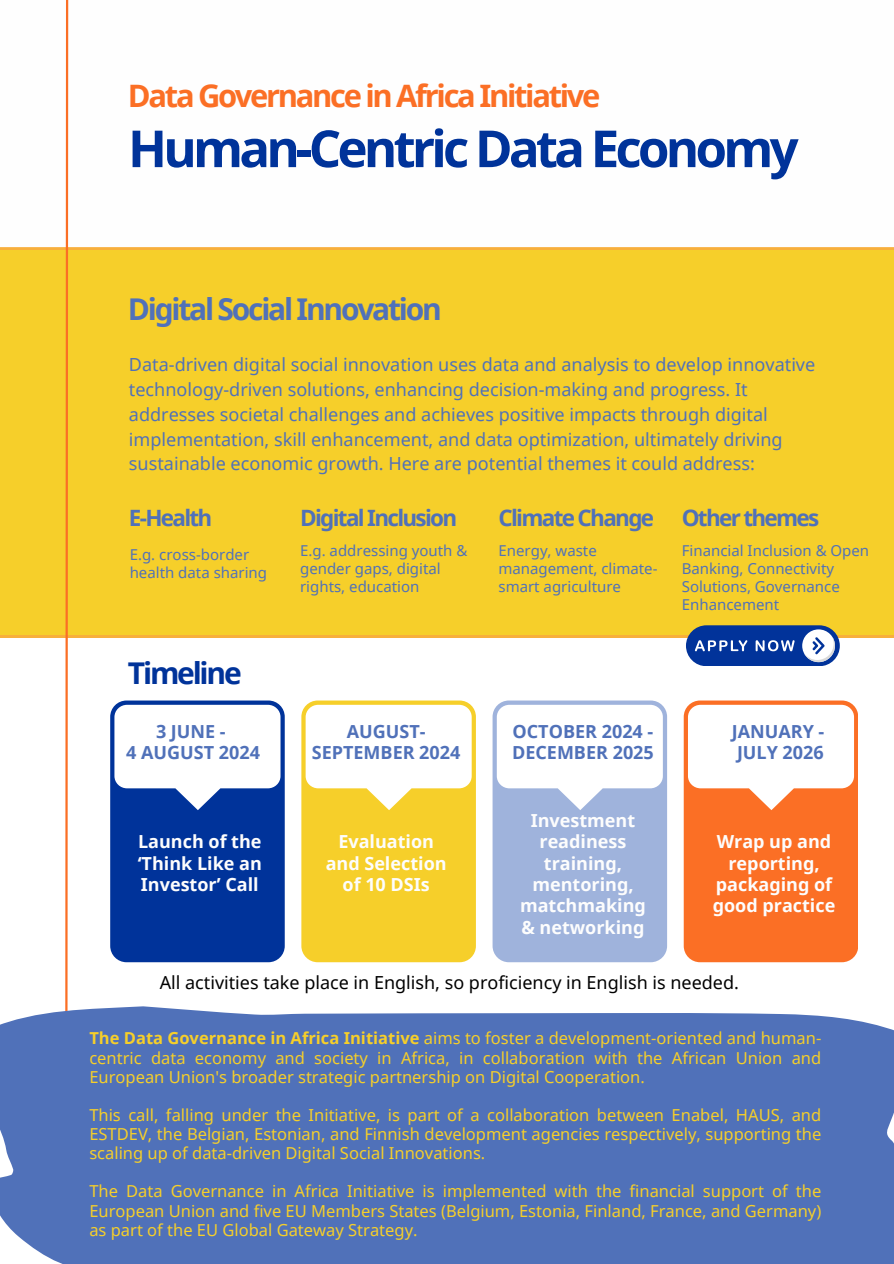
<style>
.page{position:relative;width:894px;height:1264px;background:#fff}
.page>*{position:absolute;margin:0;border:0;box-sizing:border-box;transform-origin:0 0}
.t1{font:700 51px "Noto Sans";letter-spacing:-.075em;color:#00339a}
.t2{font:700 30.9px "Noto Sans";letter-spacing:-.075em;color:#fb6f25}
.t3{font:700 30px "Noto Sans";letter-spacing:-.075em;color:#5071b9}
.t4{font:700 30px "Noto Sans";letter-spacing:-.075em;color:#00339a}
.t5{font:700 22.5px "Noto Sans";letter-spacing:-.075em;color:#5071b9}
.t6{font:18px/24.8px "Noto Sans";color:#5071b9}
.t7{font:700 18px/21.3px "Noto Sans";color:#fdfdfd;text-align:center}
.t8{font:700 18px/21.3px "Noto Sans";color:#5071b9;text-align:center}
.t9{font:18px "Noto Sans";color:#000}
.t10{font:16.5px/19.2px "Noto Sans";color:#f6cf2a;text-align:justify}
.t11{font:15px/18px "Noto Sans";color:#5071b9}
.s1{font-weight:700}
</style>
<div class="page">
<div style="left:0;top:249px;width:893px;height:388px;background:#f6cf2a"></div>
<svg style="left:0;top:247px;width:893px;height:2px;background:#f8b448"></svg>
<svg style="left:64px;top:0;width:5px;height:1006px"></svg>
<div style="left:0;top:1006px;width:893px;height:257px;background:#5071b9"></div>
<div style="left:110px;top:700px;width:175px;height:262px;background:#00339a;border-radius:16px"></div>
<svg style="left:114px;top:704px;width:166px;height:106px"></svg>
<div style="left:301px;top:700px;width:175px;height:262px;background:#f6cf2a;border-radius:16px"></div>
<svg style="left:305px;top:704px;width:166px;height:106px"></svg>
<div style="left:492px;top:700px;width:175px;height:262px;background:#9fb3dc;border-radius:16px"></div>
<svg style="left:496px;top:704px;width:166px;height:106px"></svg>
<div style="left:683px;top:700px;width:174px;height:262px;background:#fb6f25;border-radius:16px"></div>
<svg style="left:687px;top:704px;width:166px;height:106px"></svg>
<div style="left:685px;top:625px;width:154px;height:40px;background:#01339a;border-radius:20px"></div>
<div style="left:802px;top:629px;width:32px;height:33px;background:#fff;border-radius:50%"></div>
<svg style="left:803px;top:636px;width:31px;height:26px"></svg>
<svg style="left:694px;top:640px;width:53px;height:11px"></svg>
<svg style="left:755px;top:640px;width:39px;height:11px"></svg>
<h2 class="t2" style="left:128px;top:74px;width:474px">Data Governance in Africa Initiative</h2>
<h1 class="t1" style="left:128px;top:113px;width:672px">Human-Centric Data Economy</h1>
<p class="t3" style="left:128px;top:288px;width:315px">Digital Social Innovation</p>
<h3 class="t6" style="left:129px;top:352px;width:687px">Data-driven digital social innovation uses data and analysis to develop innovative technology-driven solutions, enhancing decision-making and progress. It addresses societal challenges and achieves positive impacts through digital implementation, skill enhancement, and data optimization, ultimately driving sustainable economic growth. Here are potential themes it could address:</h3>
<p class="t5" style="left:129px;top:502px;width:85px">E-Health</p>
<h3 class="t11" style="left:130px;top:545px;width:139px">E.g. cross-border health data sharing</h3>
<p class="t5" style="left:681px;top:502px;width:139px">Other themes</p>
<h4 class="t11" style="left:681px;top:541px;width:189px">Financial Inclusion &amp; Open<br>Banking, Connectivity<br>Solutions, Governance<br>Enhancement</h4>
<h3 class="t5" style="left:300px;top:502px;width:159px">Digital Inclusion</h3>
<p class="t11" style="left:300px;top:541px;width:169px">E.g. addressing youth &amp; gender gaps, digital rights, education</p>
<p class="t5" style="left:498px;top:502px;width:157px">Climate Change</p>
<h2 class="t11" style="left:498px;top:541px;width:160px">Energy, waste management, climate&shy;smart agriculture</h2>
<h2 class="t4" style="left:128px;top:651px;width:115px">Timeline</h2>
<h4 class="t8" style="left:126px;top:720px;width:135px">3 JUNE -<br>4 AUGUST 2024</h4>
<h4 class="t8" style="left:312px;top:720px;width:150px">AUGUST-<br>SEPTEMBER 2024</h4>
<h4 class="t8" style="left:512px;top:720px;width:143px;text-align:left">OCTOBER 2024 -<br>DECEMBER 2025</h4>
<h5 class="t8" style="left:731px;top:720px;width:94px;text-align:left">JANUARY -<br>JULY 2026</h5>
<h5 class="t7" style="left:138px;top:830px;width:126px;text-align:justify">Launch of the ‘Think Like an Investor’ Call</h5>
<h5 class="t7" style="left:325px;top:830px;width:122px">Evaluation and Selection of 10 DSIs</h5>
<h5 class="t7" style="left:520px;top:809px;width:127px">Investment readiness training, mentoring, matchmaking &amp; networking</h5>
<h6 class="t7" style="left:712px;top:830px;width:124px">Wrap up and reporting, packaging of good practice</h6>
<p class="t9" style="left:160px;top:970px;width:580px">All activities take place in English, so proficiency in English is needed.</p>
<p class="t10" style="left:89px;top:1028px;width:733px"><span class="s1">The Data Governance in Africa Initiative</span> aims to foster a development-oriented and human&shy;centric data economy and society in Africa, in collaboration with the African Union and European Union's broader strategic partnership on Digital Cooperation.</p>
<h3 class="t10" style="left:89px;top:1104px;width:733px">This call, falling under the Initiative, is part of a collaboration between Enabel, HAUS, and ESTDEV, the Belgian, Estonian, and Finnish development agencies respectively, supporting the scaling up of data-driven Digital Social Innovations.</h3>
<p class="t10" style="left:89px;top:1181px;width:733px">The Data Governance in Africa Initiative is implemented with the financial support of the European Union and five EU Members States (Belgium, Estonia, Finland, France, and Germany) as part of the EU Global Gateway Strategy.</p>
</div>
